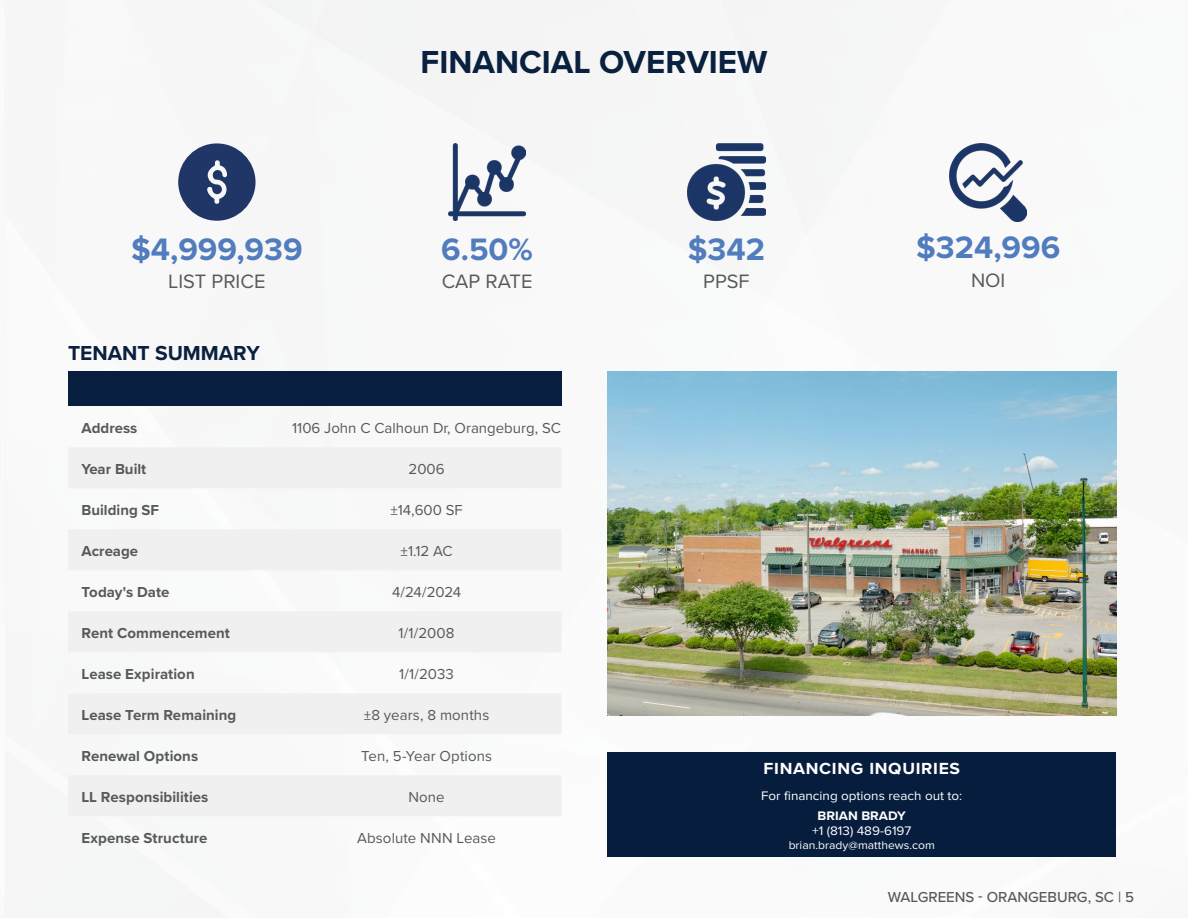
<style>
.page{position:relative;width:1188px;height:918px;background:#fff}
.page>*{position:absolute;margin:0;border:0;box-sizing:border-box;transform-origin:0 0}
.t1{font:700 33px "Proxima Nova";color:#09203e}
.t2{font:700 32.1px "Proxima Nova";color:#517cbe}
.t3{font:700 21px "Proxima Nova";color:#0a203e}
.t4{font:20.1px "Proxima Nova";color:#58595b}
.t5{font:700 16.65px "Proxima Nova";letter-spacing:.04em;color:#fff;scale:1.05 1}
.t6{font:700 15px "Proxima Nova";letter-spacing:.005em;color:#58595b}
.t7{font:15px "Proxima Nova";color:#58595b}
.t8{font:500 15px "Proxima Nova";color:#58595b}
.t9{font:12.9px "Proxima Nova";color:#fff;scale:1.05 1}
.t10{font:700 12.9px "Proxima Nova";color:#fff;scale:1.05 1}
.t11{font:11.55px "Proxima Nova";color:#fff;scale:1.05 1}
</style>
<div class="page">
<img style="left:5px;top:0;width:1111px;height:918px">
<div style="left:68px;top:371px;width:494px;height:35px;background:#071e3f"></div>
<svg style="left:68px;top:447px;width:494px;height:369px;fill:#f0f0f1"></svg>
<div style="left:607px;top:753px;width:509px;height:104px;background:#071e3f"></div>
<img style="left:607px;top:371px;width:510px;height:345px">
<img style="left:448px;top:143px;width:78px;height:78px">
<svg style="left:178px;top:143px;width:78px;height:78px"></svg>
<img style="left:688px;top:143px;width:77px;height:78px">
<img style="left:950px;top:144px;width:77px;height:77px">
<h2 class="t2" style="left:131px;top:225px;width:173px">$4,999,939</h2>
<h3 class="t4" style="left:168px;top:266px;width:99px">LIST PRICE</h3>
<h3 class="t3" style="left:68px;top:337px;width:193px">TENANT SUMMARY</h3>
<h1 class="t1" style="left:421px;top:37px;width:348px">FINANCIAL OVERVIEW</h1>
<h2 class="t2" style="left:441px;top:225px;width:93px">6.50%</h2>
<h3 class="t4" style="left:442px;top:266px;width:92px">CAP RATE</h3>
<h2 class="t2" style="left:688px;top:225px;width:79px">$342</h2>
<h3 class="t4" style="left:703px;top:266px;width:48px">PPSF</h3>
<h2 class="t2" style="left:916px;top:224px;width:146px">$324,996</h2>
<h3 class="t4" style="left:971px;top:265px;width:36px">NOI</h3>
<p class="t6" style="left:82px;top:417px;width:57px">Address</p>
<p class="t7" style="left:292px;top:417px;width:270px">1106 John C Calhoun Dr, Orangeburg, SC</p>
<p class="t6" style="left:82px;top:458px;width:66px">Year Built</p>
<p class="t7" style="left:409px;top:458px;width:38px">2006</p>
<p class="t6" style="left:82px;top:499px;width:79px">Building SF</p>
<p class="t7" style="left:390px;top:499px;width:74px">±14,600 SF</p>
<p class="t6" style="left:82px;top:540px;width:58px">Acreage</p>
<p class="t7" style="left:401px;top:540px;width:54px">±1.12 AC</p>
<p class="t6" style="left:82px;top:581px;width:89px">Today's Date</p>
<p class="t7" style="left:392px;top:581px;width:71px">4/24/2024</p>
<p class="t6" style="left:82px;top:622px;width:150px">Rent Commencement</p>
<p class="t7" style="left:398px;top:622px;width:58px">1/1/2008</p>
<p class="t6" style="left:82px;top:663px;width:115px">Lease Expiration</p>
<p class="t7" style="left:399px;top:663px;width:56px">1/1/2033</p>
<p class="t6" style="left:82px;top:704px;width:156px">Lease Term Remaining</p>
<p class="t7" style="left:364px;top:704px;width:127px">±8 years, 8 months</p>
<p class="t6" style="left:82px;top:745px;width:118px">Renewal Options</p>
<p class="t7" style="left:361px;top:745px;width:133px">Ten, 5-Year Options</p>
<p class="t6" style="left:82px;top:786px;width:128px">LL Responsibilities</p>
<p class="t7" style="left:408px;top:786px;width:38px">None</p>
<p class="t6" style="left:82px;top:827px;width:127px">Expense Structure</p>
<p class="t7" style="left:357px;top:827px;width:141px">Absolute NNN Lease</p>
<p class="t5" style="left:763px;top:756px;width:189px">FINANCING INQUIRIES</p>
<p class="t9" style="left:761px;top:786px;width:193px">For financing options reach out to:</p>
<p class="t10" style="left:818px;top:806px;width:86px">BRIAN BRADY</p>
<p class="t9" style="left:812px;top:821px;width:96px">+1 (813) 489-6197</p>
<p class="t11" style="left:789px;top:836px;width:141px">brian.brady@matthews.com</p>
<p class="t8" style="left:888px;top:885px;width:248px">WALGREENS - ORANGEBURG, SC | 5</p>
</div>
